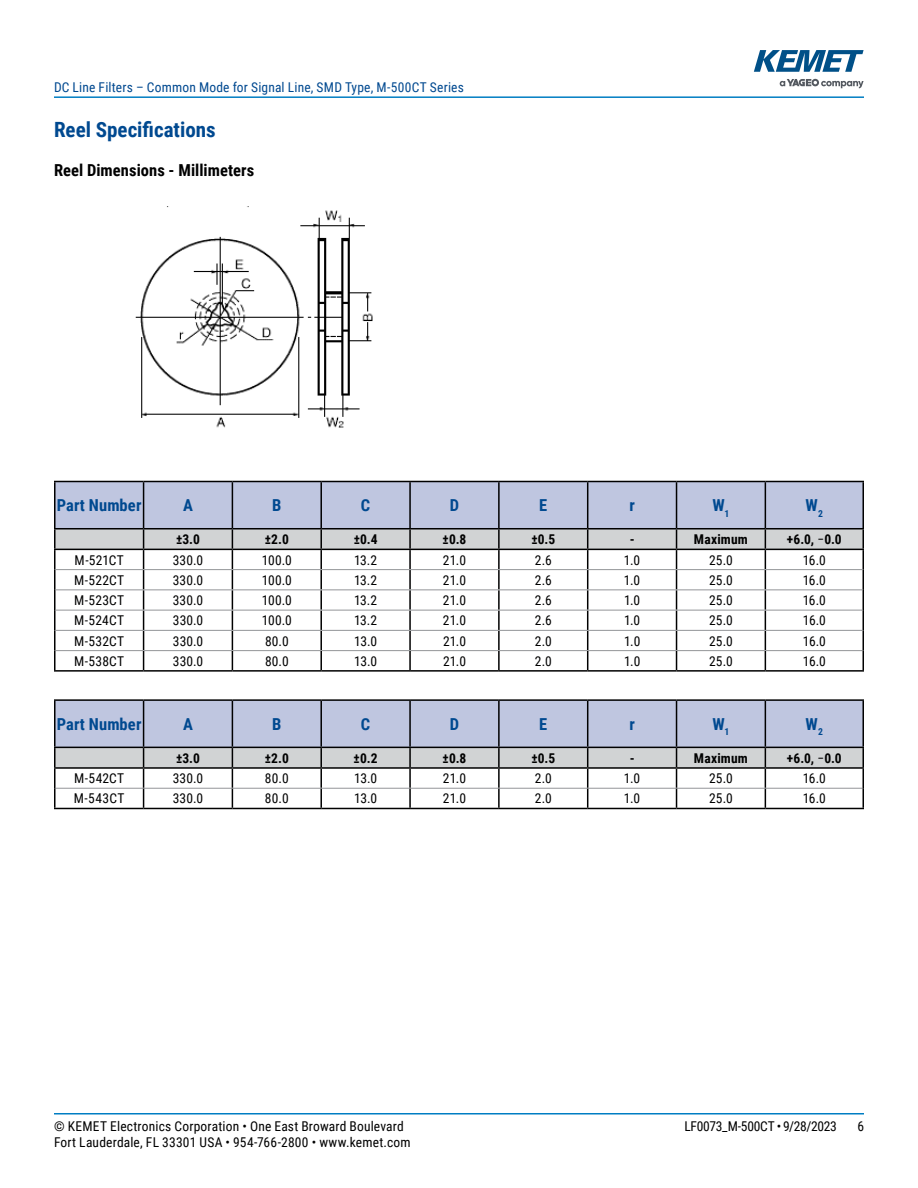
<style>
.page{position:relative;width:918px;height:1188px;background:#fff}
.page>*{position:absolute;margin:0;border:0;box-sizing:border-box;transform-origin:0 0}
.t1{font:700 21px "Roboto Condensed";color:#004990}
.t2{font:700 16.5px "Roboto Condensed";letter-spacing:.005em;color:#004990}
.t3{font:700 16.5px "Roboto Condensed";letter-spacing:.005em;color:#000}
.t4{font:13.5px "Roboto Condensed";letter-spacing:.015em;color:#000}
.t5{font:700 13.5px "Roboto Condensed";letter-spacing:.015em;color:#000}
.t6{font:13.5px "Roboto Condensed";letter-spacing:.015em;color:#004990}
.t7{font:13.5px "Roboto Condensed";letter-spacing:-.02em;color:#000}
.s1{font-weight:400}
</style>
<div class="page">
<hr style="left:54px;top:1113px;width:810px;height:2px;background:#007dc3">
<hr style="left:54px;top:96px;width:810px;height:2px;background:#007dc3">
<svg style="left:780px;top:79px;width:84px;height:9px"></svg>
<svg style="left:754px;top:50px;width:110px;height:22px"></svg>
<img style="left:135px;top:206px;width:238px;height:222px">
<div style="left:54px;top:211px;width:149px;height:24px;background:#fff"></div>
<svg style="left:54px;top:481px;width:810px;height:189px"></svg>
<hr style="left:54px;top:670px;width:90px;height:2px;background:#000">
<hr style="left:144px;top:670px;width:88px;height:2px;background:#000">
<hr style="left:232px;top:670px;width:89px;height:2px;background:#000">
<hr style="left:321px;top:670px;width:89px;height:2px;background:#000">
<hr style="left:410px;top:670px;width:89px;height:2px;background:#000">
<hr style="left:499px;top:670px;width:89px;height:2px;background:#000">
<hr style="left:588px;top:670px;width:89px;height:2px;background:#000">
<hr style="left:677px;top:670px;width:88px;height:2px;background:#000">
<hr style="left:765px;top:670px;width:99px;height:2px;background:#000">
<hr style="left:54px;top:699px;width:90px;height:2px;background:#000">
<hr style="left:144px;top:699px;width:88px;height:2px;background:#000">
<hr style="left:232px;top:699px;width:89px;height:2px;background:#000">
<hr style="left:321px;top:699px;width:89px;height:2px;background:#000">
<hr style="left:410px;top:699px;width:89px;height:2px;background:#000">
<hr style="left:499px;top:699px;width:89px;height:2px;background:#000">
<hr style="left:588px;top:699px;width:89px;height:2px;background:#000">
<hr style="left:677px;top:699px;width:88px;height:2px;background:#000">
<hr style="left:765px;top:699px;width:99px;height:2px;background:#000">
<hr style="left:54px;top:808px;width:90px;height:1px;background:#000">
<hr style="left:144px;top:808px;width:88px;height:1px;background:#000">
<hr style="left:232px;top:808px;width:89px;height:1px;background:#000">
<hr style="left:321px;top:808px;width:89px;height:1px;background:#000">
<hr style="left:410px;top:808px;width:89px;height:1px;background:#000">
<hr style="left:499px;top:808px;width:89px;height:1px;background:#000">
<hr style="left:588px;top:808px;width:89px;height:1px;background:#000">
<hr style="left:677px;top:808px;width:88px;height:1px;background:#000">
<hr style="left:765px;top:808px;width:99px;height:1px;background:#000">
<svg style="left:54px;top:700px;width:810px;height:108px"></svg>
<hr style="left:54px;top:767px;width:90px;height:2px;background:#000">
<hr style="left:144px;top:767px;width:88px;height:2px;background:#000">
<hr style="left:232px;top:767px;width:89px;height:2px;background:#000">
<hr style="left:321px;top:767px;width:89px;height:2px;background:#000">
<hr style="left:410px;top:767px;width:89px;height:2px;background:#000">
<hr style="left:499px;top:767px;width:89px;height:2px;background:#000">
<hr style="left:588px;top:767px;width:89px;height:2px;background:#000">
<hr style="left:677px;top:767px;width:88px;height:2px;background:#000">
<hr style="left:765px;top:767px;width:99px;height:2px;background:#000">
<p class="t6" style="left:54px;top:78px;width:411px">DC Line Filters – Common Mode for Signal Line, SMD Type, M-500CT Series</p>
<h1 class="t1" style="left:54px;top:115px;width:163px">Reel Specifications</h1>
<p class="t3" style="left:54px;top:159px;width:202px">Reel Dimensions - Millimeters</p>
<p class="t2" style="left:57px;top:494px;width:86px">Part Number</p>
<p class="t2" style="left:183px;top:494px;width:11px">A</p>
<p class="t2" style="left:272px;top:494px;width:11px">B</p>
<p class="t2" style="left:361px;top:494px;width:11px">C</p>
<p class="t2" style="left:450px;top:494px;width:11px">D</p>
<p class="t2" style="left:539px;top:494px;width:10px">E</p>
<p class="t2" style="left:629px;top:494px;width:7px">r</p>
<p class="t2" style="left:712px;top:494px;width:19px">W<sub>1</sub></p>
<p class="t2" style="left:806px;top:494px;width:19px">W<sub>2</sub></p>
<p class="t5" style="left:176px;top:530px;width:25px">±3.0</p>
<p class="t5" style="left:265px;top:530px;width:26px">±2.0</p>
<p class="t5" style="left:354px;top:530px;width:25px">±0.4</p>
<p class="t5" style="left:442px;top:530px;width:25px">±0.8</p>
<p class="t5" style="left:531px;top:530px;width:25px">±0.5</p>
<p class="t5" style="left:630px;top:530px;width:6px">-</p>
<p class="t5" style="left:694px;top:530px;width:56px">Maximum</p>
<p class="t5" style="left:787px;top:530px;width:56px">+6.0, <span class="s1">−</span>0.0</p>
<p class="t4" style="left:75px;top:550px;width:51px">M-521CT</p>
<p class="t4" style="left:173px;top:550px;width:32px">330.0</p>
<p class="t4" style="left:262px;top:550px;width:32px">100.0</p>
<p class="t4" style="left:354px;top:550px;width:25px">13.2</p>
<p class="t4" style="left:443px;top:550px;width:25px">21.0</p>
<p class="t4" style="left:535px;top:550px;width:18px">2.6</p>
<p class="t4" style="left:624px;top:550px;width:18px">1.0</p>
<p class="t4" style="left:709px;top:550px;width:25px">25.0</p>
<p class="t4" style="left:803px;top:550px;width:25px">16.0</p>
<p class="t4" style="left:74px;top:571px;width:51px">M-522CT</p>
<p class="t4" style="left:173px;top:571px;width:32px">330.0</p>
<p class="t4" style="left:262px;top:571px;width:32px">100.0</p>
<p class="t4" style="left:354px;top:571px;width:25px">13.2</p>
<p class="t4" style="left:443px;top:571px;width:25px">21.0</p>
<p class="t4" style="left:535px;top:571px;width:18px">2.6</p>
<p class="t4" style="left:624px;top:571px;width:18px">1.0</p>
<p class="t4" style="left:709px;top:571px;width:25px">25.0</p>
<p class="t4" style="left:803px;top:571px;width:25px">16.0</p>
<p class="t4" style="left:74px;top:591px;width:51px">M-523CT</p>
<p class="t4" style="left:173px;top:591px;width:32px">330.0</p>
<p class="t4" style="left:262px;top:591px;width:32px">100.0</p>
<p class="t4" style="left:354px;top:591px;width:25px">13.2</p>
<p class="t4" style="left:443px;top:591px;width:25px">21.0</p>
<p class="t4" style="left:535px;top:591px;width:18px">2.6</p>
<p class="t4" style="left:624px;top:591px;width:18px">1.0</p>
<p class="t4" style="left:709px;top:591px;width:25px">25.0</p>
<p class="t4" style="left:803px;top:591px;width:25px">16.0</p>
<p class="t4" style="left:74px;top:611px;width:51px">M-524CT</p>
<p class="t4" style="left:173px;top:611px;width:32px">330.0</p>
<p class="t4" style="left:262px;top:611px;width:32px">100.0</p>
<p class="t4" style="left:354px;top:611px;width:25px">13.2</p>
<p class="t4" style="left:443px;top:611px;width:25px">21.0</p>
<p class="t4" style="left:535px;top:611px;width:18px">2.6</p>
<p class="t4" style="left:624px;top:611px;width:18px">1.0</p>
<p class="t4" style="left:709px;top:611px;width:25px">25.0</p>
<p class="t4" style="left:803px;top:611px;width:25px">16.0</p>
<p class="t4" style="left:74px;top:631px;width:52px">M-532CT</p>
<p class="t4" style="left:173px;top:631px;width:32px">330.0</p>
<p class="t4" style="left:265px;top:631px;width:25px">80.0</p>
<p class="t4" style="left:354px;top:631px;width:24px">13.0</p>
<p class="t4" style="left:443px;top:631px;width:25px">21.0</p>
<p class="t4" style="left:535px;top:631px;width:19px">2.0</p>
<p class="t4" style="left:624px;top:631px;width:18px">1.0</p>
<p class="t4" style="left:709px;top:631px;width:25px">25.0</p>
<p class="t4" style="left:803px;top:631px;width:25px">16.0</p>
<p class="t4" style="left:74px;top:652px;width:52px">M-538CT</p>
<p class="t4" style="left:173px;top:652px;width:32px">330.0</p>
<p class="t4" style="left:265px;top:652px;width:25px">80.0</p>
<p class="t4" style="left:354px;top:652px;width:24px">13.0</p>
<p class="t4" style="left:443px;top:652px;width:25px">21.0</p>
<p class="t4" style="left:535px;top:652px;width:19px">2.0</p>
<p class="t4" style="left:624px;top:652px;width:18px">1.0</p>
<p class="t4" style="left:709px;top:652px;width:25px">25.0</p>
<p class="t4" style="left:803px;top:652px;width:25px">16.0</p>
<p class="t2" style="left:57px;top:712px;width:86px">Part Number</p>
<p class="t2" style="left:183px;top:712px;width:11px">A</p>
<p class="t2" style="left:272px;top:712px;width:11px">B</p>
<p class="t2" style="left:361px;top:712px;width:11px">C</p>
<p class="t2" style="left:450px;top:712px;width:11px">D</p>
<p class="t2" style="left:539px;top:712px;width:10px">E</p>
<p class="t2" style="left:629px;top:712px;width:7px">r</p>
<p class="t2" style="left:712px;top:712px;width:19px">W<sub>1</sub></p>
<p class="t2" style="left:806px;top:712px;width:19px">W<sub>2</sub></p>
<p class="t5" style="left:176px;top:749px;width:25px">±3.0</p>
<p class="t5" style="left:265px;top:749px;width:26px">±2.0</p>
<p class="t5" style="left:354px;top:749px;width:26px">±0.2</p>
<p class="t5" style="left:442px;top:749px;width:25px">±0.8</p>
<p class="t5" style="left:531px;top:749px;width:25px">±0.5</p>
<p class="t5" style="left:630px;top:749px;width:6px">-</p>
<p class="t5" style="left:694px;top:749px;width:56px">Maximum</p>
<p class="t5" style="left:787px;top:749px;width:56px">+6.0, <span class="s1">−</span>0.0</p>
<p class="t4" style="left:74px;top:769px;width:51px">M-542CT</p>
<p class="t4" style="left:173px;top:769px;width:32px">330.0</p>
<p class="t4" style="left:265px;top:769px;width:25px">80.0</p>
<p class="t4" style="left:354px;top:769px;width:24px">13.0</p>
<p class="t4" style="left:443px;top:769px;width:25px">21.0</p>
<p class="t4" style="left:535px;top:769px;width:19px">2.0</p>
<p class="t4" style="left:624px;top:769px;width:18px">1.0</p>
<p class="t4" style="left:709px;top:769px;width:25px">25.0</p>
<p class="t4" style="left:803px;top:769px;width:25px">16.0</p>
<p class="t4" style="left:74px;top:789px;width:52px">M-543CT</p>
<p class="t4" style="left:173px;top:789px;width:32px">330.0</p>
<p class="t4" style="left:265px;top:789px;width:25px">80.0</p>
<p class="t4" style="left:354px;top:789px;width:24px">13.0</p>
<p class="t4" style="left:443px;top:789px;width:25px">21.0</p>
<p class="t4" style="left:535px;top:789px;width:19px">2.0</p>
<p class="t4" style="left:624px;top:789px;width:18px">1.0</p>
<p class="t4" style="left:709px;top:789px;width:25px">25.0</p>
<p class="t4" style="left:803px;top:789px;width:25px">16.0</p>
<p class="t4" style="left:54px;top:1116px;width:351px">© KEMET Electronics Corporation • One East Broward Boulevard</p>
<p class="t7" style="left:684px;top:1116px;width:154px">LF0073_M-500CT • 9/28/2023</p>
<p class="t4" style="left:857px;top:1116px;width:8px">6</p>
<p class="t4" style="left:54px;top:1133px;width:358px">Fort Lauderdale, FL 33301 USA • 954-766-2800 • www.kemet.com</p>
</div>
